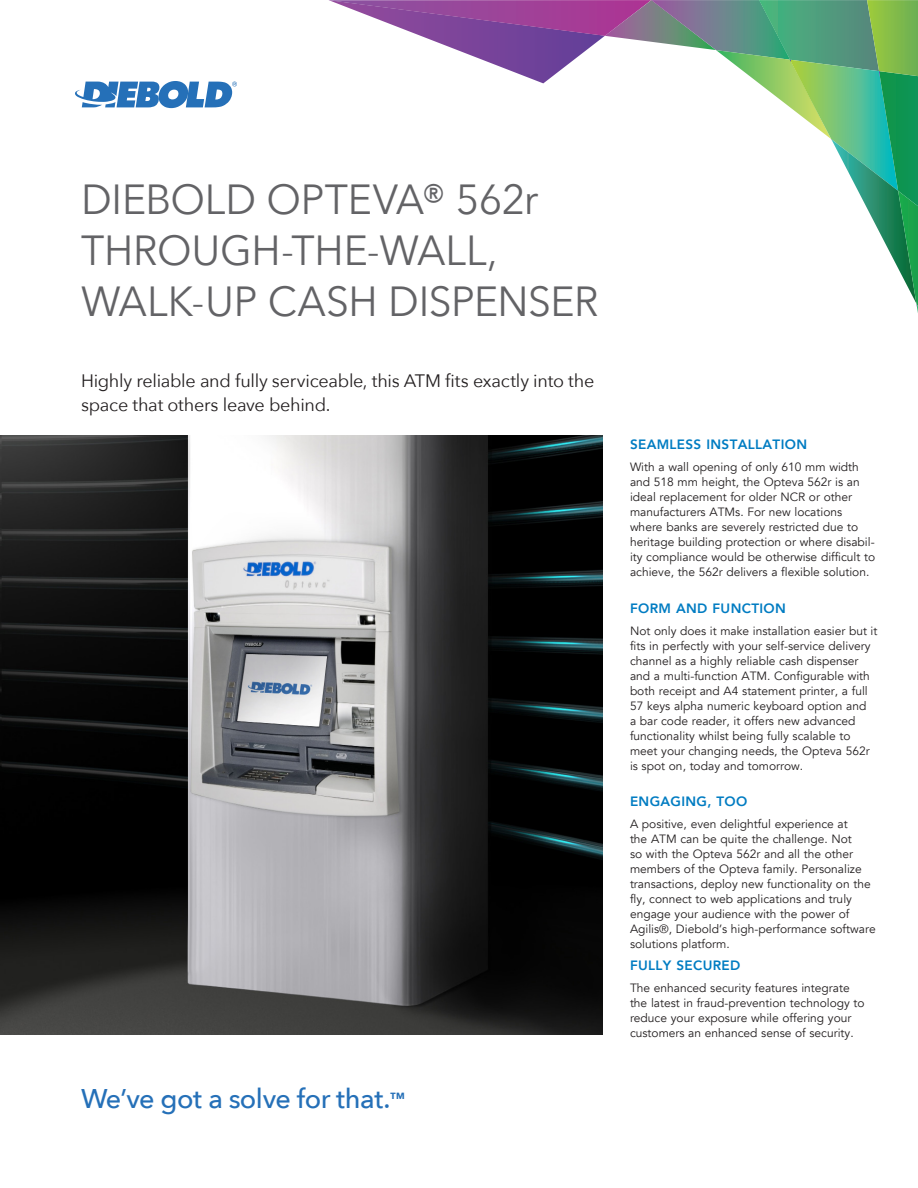
<style>
.page{position:relative;width:918px;height:1188px;background:#fff}
.page>*{position:absolute;margin:0;border:0;box-sizing:border-box;transform-origin:0 0}
.Headline{font:42px "Avenir Next";letter-spacing:-.005em;color:#636366}
.Summary{font:500 27px "Avenir Next";letter-spacing:-.015em;color:#2570b8}
.Summary-2{font:18px/24px "Avenir Next";letter-spacing:-.015em;color:#231f20}
.Body_Copy{font:800 13.5px "Avenir";letter-spacing:.025em;color:#007cc2}
.Body_Copy-2{font:12px/15px "Avenir";color:#231f20}
.Summary-3{font:700 9px "Avenir Next";color:#2570b8}
</style>
<div class="page">
<svg style="left:75px;top:81px;width:162px;height:27px"></svg>
<svg style="left:329px;top:0;width:589px;height:313px"></svg>
<img style="left:0;top:436px;width:603px;height:598px">
<p class="Headline" style="left:81px;top:164px;width:459px">DIEBOLD OPTEVA® 562r</p>
<p class="Headline" style="left:81px;top:215px;width:418px">THROUGH-THE-WALL,</p>
<p class="Headline" style="left:81px;top:266px;width:519px">WALK-UP CASH DISPENSER</p>
<p class="Summary-2" style="left:81px;top:368px;width:515px">Highly reliable and fully serviceable, this ATM fits exactly into the space that others leave behind.</p>
<p class="Summary" style="left:81px;top:1075px;width:311px">We’ve got a solve for that.</p>
<p class="Summary-3" style="left:391px;top:1088px;width:16px">TM</p>
<p class="Body_Copy" style="left:630px;top:434px;width:179px">SEAMLESS INSTALLATION</p>
<p class="Body_Copy-2" style="left:630px;top:460px;width:247px">With a wall opening of only 610 mm width and 518 mm height, the Opteva 562r is an ideal replacement for older NCR or other manufacturers ATMs. For new locations where banks are severely restricted due to heritage building protection or where disabil&shy;ity compliance would be otherwise difficult to achieve, the 562r delivers a flexible solution.</p>
<p class="Body_Copy" style="left:630px;top:598px;width:157px">FORM AND FUNCTION</p>
<p class="Body_Copy-2" style="left:630px;top:623px;width:249px">Not only does it make installation easier but it fits in perfectly with your self-service delivery channel as a highly reliable cash dispenser and a multi-function ATM. Configurable with both receipt and A4 statement printer, a full 57 keys alpha numeric keyboard option and<br>a bar code reader, it offers new advanced functionality whilst being fully scalable to meet your changing needs, the Opteva 562r is spot on, today and tomorrow.</p>
<p class="Body_Copy" style="left:630px;top:791px;width:119px">ENGAGING, TOO</p>
<p class="Body_Copy-2" style="left:630px;top:817px;width:247px">A positive, even delightful experience at<br>the ATM can be quite the challenge. Not<br>so with the Opteva 562r and all the other members of the Opteva family. Personalize transactions, deploy new functionality on the fly, connect to web applications and truly engage your audience with the power of Agilis®, Diebold’s high-performance software solutions platform.</p>
<p class="Body_Copy" style="left:630px;top:955px;width:112px">FULLY SECURED</p>
<p class="Body_Copy-2" style="left:630px;top:980px;width:236px">The enhanced security features integrate the latest in fraud-prevention technology to reduce your exposure while offering your customers an enhanced sense of security.</p>
</div>
